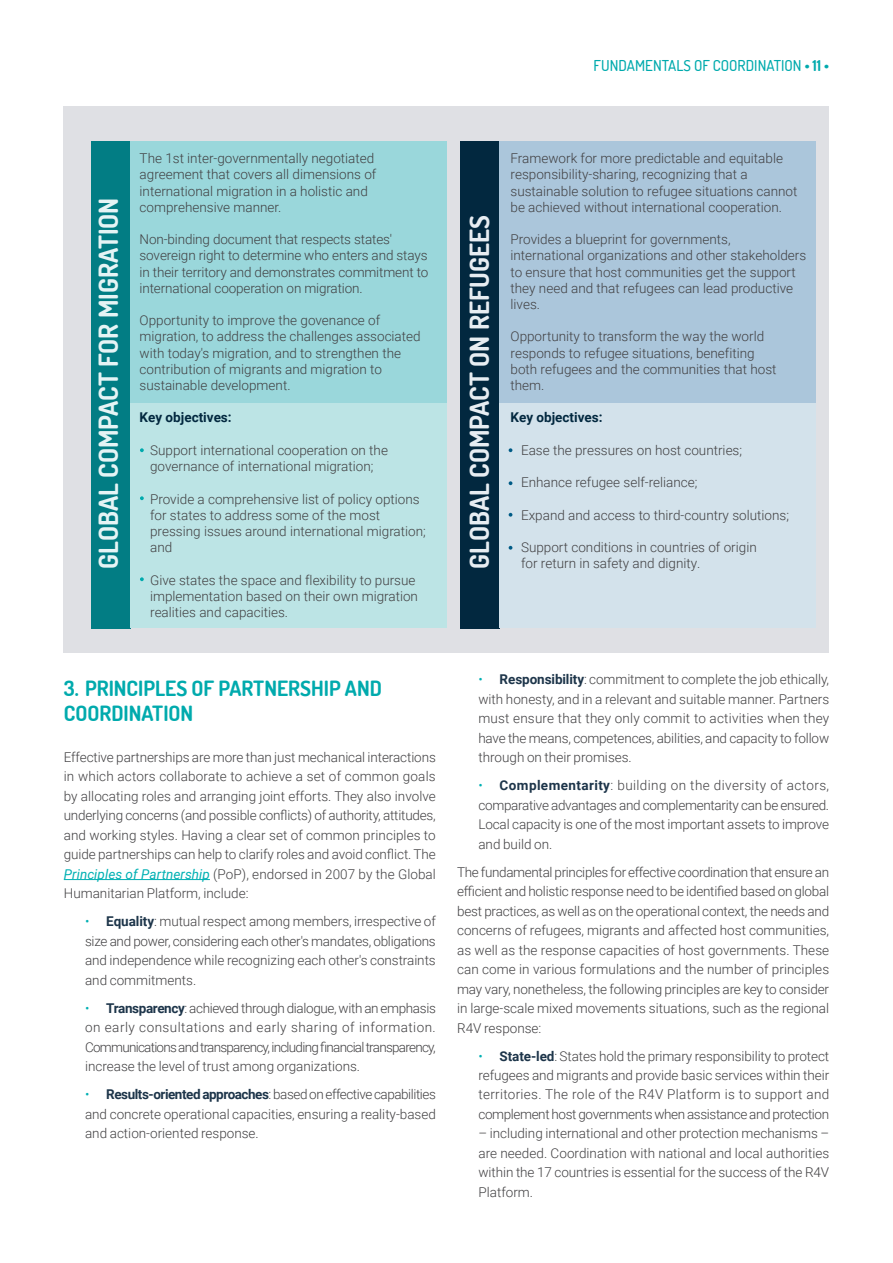
<style>
.page{position:relative;width:893px;height:1263px;background:#fff}
.page>*{position:absolute;margin:0;border:0;box-sizing:border-box;transform-origin:0 0}
.t1{font:700 26.4px "Dosis";color:#e5f4f5}
.t2{font:700 26.4px "Dosis";color:#e7edf2}
.t3{font:700 21px/25.2px "Dosis";color:#00aaad}
.t4{font:500 15px "Dosis";color:#00aaad}
.t5{font:300 13.5px/19.5px "Roboto";color:#414042}
.t6{font:700 13.5px "Roboto";color:#02283f}
.s1{font-weight:700}
.s2{font-weight:400;font-style:italic;color:#00b0b3}
.s3{color:#00b0b3}
.s4{font-weight:700;color:#1d354a}
</style>
<div class="page">
<hr style="left:64px;top:879px;width:146px;height:1px;background:#00b0b3">
<div style="left:64px;top:106px;width:765px;height:547px;background:#dfe0e4"></div>
<div style="left:460px;top:141px;width:39px;height:487px;background:#02283f"></div>
<div style="left:499px;top:401px;width:317px;height:227px;background:#d3e2eb"></div>
<div style="left:499px;top:141px;width:317px;height:261px;background:#abc6db"></div>
<div style="left:91px;top:141px;width:39px;height:487px;background:#027d84"></div>
<div style="left:130px;top:401px;width:317px;height:227px;background:#bce4e5"></div>
<div style="left:130px;top:141px;width:317px;height:261px;background:#9ad7db"></div>
<svg style="left:140px;top:577px;width:4px;height:4px"></svg>
<svg style="left:140px;top:496px;width:4px;height:4px"></svg>
<svg style="left:140px;top:448px;width:4px;height:4px"></svg>
<svg style="left:509px;top:546px;width:3px;height:4px"></svg>
<svg style="left:509px;top:513px;width:3px;height:4px"></svg>
<svg style="left:509px;top:481px;width:3px;height:4px"></svg>
<svg style="left:509px;top:448px;width:3px;height:4px"></svg>
<p class="t4" style="left:594px;top:55px;width:237px">FUNDAMENTALS OF COORDINATION <span class="s1">• 11 •</span></p>
<h1 class="t1" style="left:91px;top:569px;width:372px;rotate:-90deg">GLOBAL COMPACT FOR MIGRATION</h1>
<p class="t5" style="left:140px;top:150px;width:238px;line-height:16.2px">The 1st inter-governmentally negotiated agreement that covers all dimensions of international migration in a holistic and comprehensive manner.</p>
<p class="t5" style="left:140px;top:231px;width:290px;line-height:16.2px">Non-binding document that respects states' sovereign right to determine who enters and stays in their territory and demonstrates commitment to international cooperation on migration.</p>
<p class="t5" style="left:140px;top:312px;width:283px;line-height:16.2px">Opportunity to improve the govenance of migration, to address the challenges associated with today's migration, and to strengthen the contribution of migrants and migration to sustainable development.</p>
<p class="t6" style="left:140px;top:408px;width:94px">Key objectives:</p>
<p class="t5" style="left:150px;top:441px;width:239px;line-height:16.2px">Support international cooperation on the governance of international migration;</p>
<p class="t5" style="left:150px;top:490px;width:277px;line-height:16.2px">Provide a comprehensive list of policy options for states to address some of the most pressing issues around international migration; and</p>
<p class="t5" style="left:150px;top:571px;width:269px;line-height:16.2px">Give states the space and flexibility to pursue implementation based on their own migration realities and capacities.</p>
<h1 class="t2" style="left:462px;top:569px;width:355px;rotate:-90deg">GLOBAL COMPACT ON REFUGEES</h1>
<p class="t5" style="left:511px;top:150px;width:288px;line-height:16.2px">Framework for more predictable and equitable responsibility-sharing, recognizing that a sustainable solution to refugee situations cannot be achieved without international cooperation.</p>
<p class="t5" style="left:511px;top:231px;width:297px;line-height:16.2px">Provides a blueprint for governments, international organizations and other stakeholders to ensure that host communities get the support they need and that refugees can lead productive lives.</p>
<p class="t5" style="left:511px;top:328px;width:267px;line-height:16.2px">Opportunity to transform the way the world responds to refugee situations, benefiting both refugees and the communities that host them.</p>
<p class="t6" style="left:511px;top:408px;width:94px">Key objectives:</p>
<p class="t5" style="left:521px;top:440px;width:223px">Ease the pressures on host countries;</p>
<p class="t5" style="left:521px;top:472px;width:178px">Enhance refugee self-reliance;</p>
<p class="t5" style="left:521px;top:505px;width:269px">Expand and access to third-country solutions;</p>
<p class="t5" style="left:521px;top:539px;width:237px;line-height:16.2px">Support conditions in countries of origin for return in safety and dignity.</p>
<h2 class="t3" style="left:64px;top:675px;width:320px">3. PRINCIPLES OF PARTNERSHIP AND<br>COORDINATION</h2>
<p class="t5" style="left:64px;top:746px;width:374px;text-align:justify">Effective partnerships are more than just mechanical interactions in which actors collaborate to achieve a set of common goals by allocating roles and arranging joint efforts. They also involve underlying concerns (and possible conflicts) of authority, attitudes, and working styles. Having a clear set of common principles to guide partnerships can help to clarify roles and avoid conflict. The <span class="s2">Principles of Partnership</span> (PoP), endorsed in 2007 by the Global Humanitarian Platform, include:</p>
<p class="t5" style="left:85px;top:911px;width:352px;text-align:justify"><span class="s3">•</span> <span class="s4">Equality</span>: mutual respect among members, irrespective of size and power, considering each other's mandates, obligations and independence while recognizing each other's constraints and commitments.</p>
<p class="t5" style="left:85px;top:997px;width:352px;text-align:justify"><span class="s3">•</span> <span class="s4">Transparency</span>: achieved through dialogue, with an emphasis on early consultations and early sharing of information.<br>Communicationsandtransparency,includingfinancialtransparency, increase the level of trust among organizations.</p>
<p class="t5" style="left:85px;top:1084px;width:352px;text-align:justify"><span class="s3">•</span> <span class="s4">Results-oriented approaches</span>: based on effective capabilities and concrete operational capacities, ensuring a reality-based and action-oriented response.</p>
<p class="t5" style="left:478px;top:669px;width:352px;text-align:justify"><span class="s3">•</span> <span class="s4">Responsibility</span>: commitment to complete the job ethically, with honesty, and in a relevant and suitable manner. Partners must ensure that they only commit to activities when they have the means, competences, abilities, and capacity to follow through on their promises.</p>
<p class="t5" style="left:478px;top:775px;width:352px;text-align:justify"><span class="s3">•</span> <span class="s4">Complementarity</span>: building on the diversity of actors, comparative advantages and complementarity can be ensured.<br>Local capacity is one of the most important assets to improve and build on.</p>
<p class="t5" style="left:457px;top:861px;width:374px;text-align:justify">The fundamental principles for effective coordination that ensure an efficient and holistic response need to be identified based on global best practices, as well as on the operational context, the needs and concerns of refugees, migrants and affected host communities, as well as the response capacities of host governments. These can come in various formulations and the number of principles may vary, nonetheless, the following principles are key to consider in large-scale mixed movements situations, such as the regional R4V response:</p>
<p class="t5" style="left:478px;top:1045px;width:352px;text-align:justify"><span class="s3">•</span> <span class="s4">State-led</span>: States hold the primary responsibility to protect refugees and migrants and provide basic services within their territories. The role of the R4V Platform is to support and complement host governments when assistance and protection</p>
<p class="t5" style="left:478px;top:1123px;width:352px;text-align:justify">– including international and other protection mechanisms – are needed. Coordination with national and local authorities within the 17 countries is essential for the success of the R4V Platform.</p>
</div>
